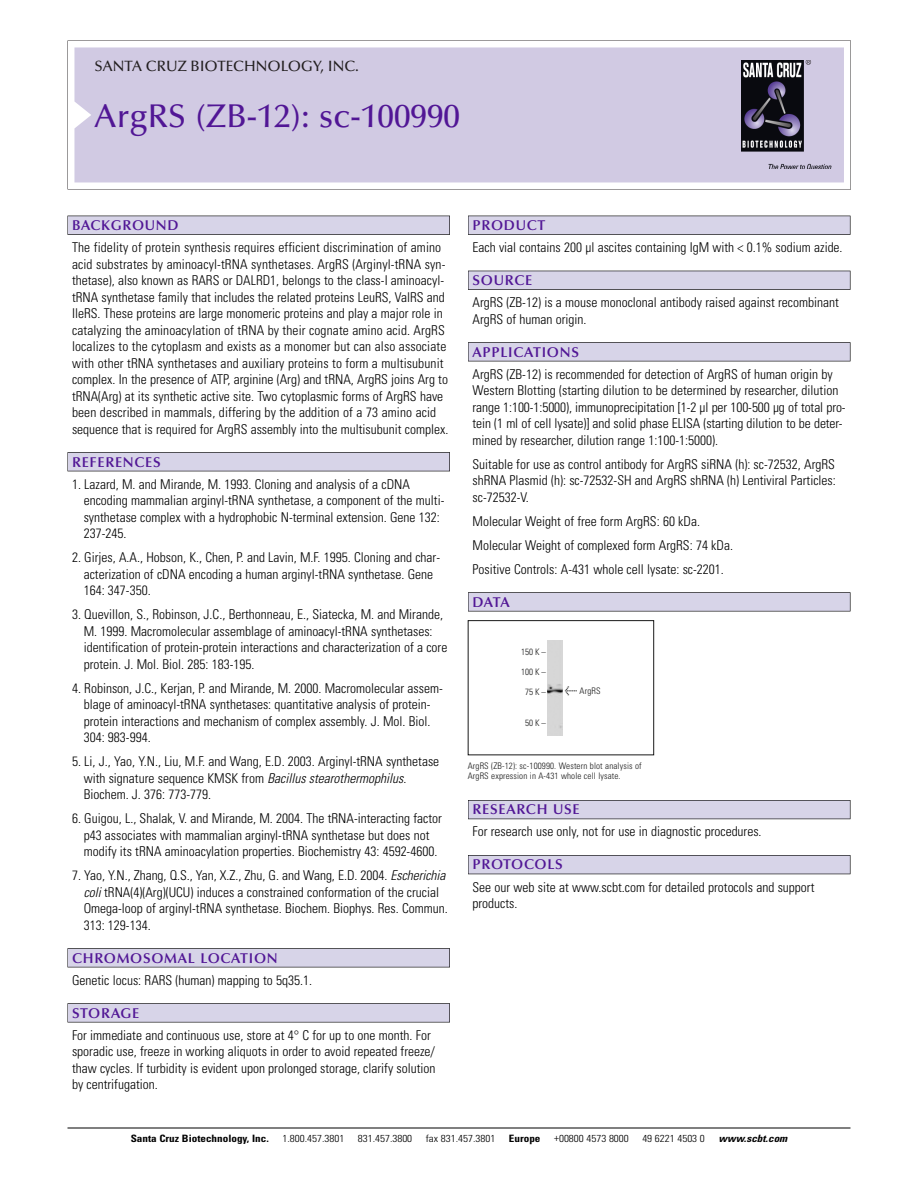
<style>
.page{position:relative;width:918px;height:1188px;background:#fff}
.page>*{position:absolute;margin:0;border:0;box-sizing:border-box;transform-origin:0 0}
.t1{font:500 33px "Optima";color:#511695}
.t2{font:500 15px "Optima";color:#231f20}
.t3{font:600 14.25px "Optima";letter-spacing:.05em;color:#511695}
.t4{font:300 condensed 13.5px/16.5px "Univers";color:#000}
.t5{font:300 condensed 10.2px "Univers";color:#000;scale:1.1 1}
.t6{font:700 condensed 10.2px "Univers";color:#000;scale:1.1 1}
.t7{font:italic 700 condensed 10.2px "Univers";color:#000;scale:1.1 1}
.t8{font:300 condensed 9px/10.5px "Univers";letter-spacing:.015em;color:#191919}
.s1{font-style:italic}
.s2{font-family:"Meta Plus";font-weight:400;font-stretch:normal;font-size:10.5px}
</style>
<div class="page">
<svg style="left:74px;top:41px;width:777px;height:148px"></svg>
<div style="left:74px;top:47px;width:770px;height:135px;background:#d1cae3"></div>
<img style="left:741px;top:60px;width:90px;height:108px">
<div style="left:68px;top:216px;width:382px;height:19px;background:#535256"></div>
<div style="left:68px;top:216px;width:381px;height:18px;background:#d7d4e8"></div>
<div style="left:68px;top:452px;width:382px;height:19px;background:#515155"></div>
<div style="left:68px;top:453px;width:381px;height:18px;background:#d7d4e8"></div>
<div style="left:68px;top:948px;width:382px;height:19px;background:#545357"></div>
<div style="left:68px;top:949px;width:381px;height:18px;background:#d7d4e8"></div>
<div style="left:68px;top:1003px;width:382px;height:19px;background:#575659"></div>
<div style="left:68px;top:1004px;width:381px;height:18px;background:#d7d4e8"></div>
<div style="left:468px;top:216px;width:382px;height:19px;background:#535256"></div>
<div style="left:468px;top:216px;width:382px;height:18px;background:#d7d4e8"></div>
<div style="left:468px;top:271px;width:382px;height:19px;background:#525156"></div>
<div style="left:468px;top:271px;width:382px;height:18px;background:#d7d4e8"></div>
<div style="left:468px;top:342px;width:382px;height:19px;background:#545357"></div>
<div style="left:468px;top:343px;width:382px;height:18px;background:#d7d4e8"></div>
<div style="left:468px;top:592px;width:382px;height:19px;background:#575659"></div>
<div style="left:468px;top:593px;width:382px;height:18px;background:#d7d4e8"></div>
<div style="left:468px;top:800px;width:382px;height:19px;background:#55545b"></div>
<div style="left:468px;top:801px;width:382px;height:18px;background:#d7d4e8"></div>
<div style="left:468px;top:855px;width:382px;height:19px;background:#525158"></div>
<div style="left:468px;top:856px;width:382px;height:18px;background:#d7d4e8"></div>
<hr style="left:68px;top:1128px;width:782px;height:1px;background:#000">
<div style="left:468px;top:620px;width:186px;height:135px;border:1px solid #191919"></div>
<img style="left:547px;top:640px;width:16px;height:95px">
<p class="t2" style="left:94px;top:60px;width:266px">SANTA CRUZ BIOTECHNOLOGY, INC.</p>
<p class="t1" style="left:94px;top:102px;width:367px">ArgRS (ZB-12): sc-100990</p>
<p class="t3" style="left:72px;top:219px;width:108px">BACKGROUND</p>
<p class="t4" style="left:72px;top:240px;width:378px">The fidelity of protein synthesis requires efficient discrimination of amino acid substrates by aminoacyl-tRNA synthetases. ArgRS (Arginyl-tRNA syn&shy;thetase), also known as RARS or DALRD1, belongs to the class-I aminoacyl&shy;tRNA synthetase family that includes the related proteins LeuRS, ValRS and IleRS. These proteins are large monomeric proteins and play a major role in catalyzing the aminoacylation of tRNA by their cognate amino acid. ArgRS localizes to the cytoplasm and exists as a monomer but can also associate with other tRNA synthetases and auxiliary proteins to form a multisubunit complex. In the presence of ATP, arginine (Arg) and tRNA, ArgRS joins Arg to tRNA(Arg) at its synthetic active site. Two cytoplasmic forms of ArgRS have been described in mammals, differing by the addition of a 73 amino acid sequence that is required for ArgRS assembly into the multisubunit complex.</p>
<p class="t3" style="left:72px;top:456px;width:90px">REFERENCES</p>
<p class="t4" style="left:84px;top:477px;width:362px;text-indent:-12px">1. Lazard, M. and Mirande, M. 1993. Cloning and analysis of a cDNA encoding mammalian arginyl-tRNA synthetase, a component of the multi&shy;synthetase complex with a hydrophobic N-terminal extension. Gene 132:<br>237-245.</p>
<p class="t4" style="left:84px;top:550px;width:358px;text-indent:-12px">2. Girjes, A.A., Hobson, K., Chen, P. and Lavin, M.F. 1995. Cloning and char&shy;acterization of cDNA encoding a human arginyl-tRNA synthetase. Gene<br>164: 347-350.</p>
<p class="t4" style="left:84px;top:607px;width:365px;text-indent:-12px">3. Quevillon, S., Robinson, J.C., Berthonneau, E., Siatecka, M. and Mirande, M. 1999. Macromolecular assemblage of aminoacyl-tRNA synthetases: identification of protein-protein interactions and characterization of a core protein. J. Mol. Biol. 285: 183-195.</p>
<p class="t4" style="left:84px;top:681px;width:361px;text-indent:-12px">4. Robinson, J.C., Kerjan, P. and Mirande, M. 2000. Macromolecular assem&shy;blage of aminoacyl-tRNA synthetases: quantitative analysis of protein&shy;protein interactions and mechanism of complex assembly. J. Mol. Biol.<br>304: 983-994.</p>
<p class="t4" style="left:84px;top:754px;width:357px;text-indent:-12px">5. Li, J., Yao, Y.N., Liu, M.F. and Wang, E.D. 2003. Arginyl-tRNA synthetase w i t h s i g n a t u r e s e q u e n c e K M S K f r o m <span class="s1">Bacillus stearothermophilus</span>.<br>Biochem. J. 376: 773-779.</p>
<p class="t4" style="left:72px;top:811px;width:371px;text-align:center">6. Guigou, L., Shalak, V. and Mirande, M. 2004. The tRNA-interacting factor p43 associates with mammalian arginyl-tRNA synthetase but does not modify its tRNA aminoacylation properties. Biochemistry 43: 4592-4600.</p>
<p class="t4" style="left:84px;top:868px;width:366px;text-indent:-12px">7. Yao, Y.N., Zhang, Q.S., Yan, X.Z., Zhu, G. and Wang, E.D. 2004. <span class="s1">Escherichia coli</span>tRNA(4)(Arg)(UCU) induces a constrained conformation of the crucial Omega-loop of arginyl-tRNA synthetase. Biochem. Biophys. Res. Commun.<br>313: 129-134.</p>
<p class="t3" style="left:72px;top:952px;width:207px">CHROMOSOMAL LOCATION</p>
<p class="t4" style="left:72px;top:973px;width:242px">Genetic locus: RARS (human) mapping to 5q35.1.</p>
<p class="t3" style="left:72px;top:1007px;width:69px">STORAGE</p>
<p class="t4" style="left:72px;top:1028px;width:365px">For immediate and continuous use, store at 4° C for up to one month. For sporadic use, freeze in working aliquots in order to avoid repeated freeze/ thaw cycles. If turbidity is evident upon prolonged storage, clarify solution by centrifugation.</p>
<p class="t3" style="left:473px;top:219px;width:74px">PRODUCT</p>
<p class="t4" style="left:473px;top:240px;width:372px">Each vial contains 200 µl ascites containing IgM with &lt; 0.1% sodium azide.</p>
<p class="t3" style="left:473px;top:274px;width:61px">SOURCE</p>
<p class="t4" style="left:473px;top:295px;width:368px">ArgRS (ZB-12) is a mouse monoclonal antibody raised against recombinant<br>ArgRS of human origin.</p>
<p class="t3" style="left:473px;top:346px;width:108px">APPLICATIONS</p>
<p class="t4" style="left:473px;top:367px;width:375px">ArgRS (ZB-12) is recommended for detection of ArgRS of human origin by Western Blotting (starting dilution to be determined by researcher, dilution range 1:100-1:5000), immunoprecipitation [1-2 µl per 100-500 µg of total pro&shy;tein (1 ml of cell lysate)] and solid phase ELISA (starting dilution to be deter&shy;mined by researcher, dilution range 1:100-1:5000).</p>
<p class="t4" style="left:473px;top:457px;width:365px;text-align:justify">Suitable for use as control antibody for ArgRS siRNA (h): sc-72532, ArgRS shRNA Plasmid (h): sc-72532-SH and ArgRS shRNA (h) Lentiviral Particles: sc-72532-V.</p>
<p class="t4" style="left:473px;top:514px;width:229px">Molecular Weight of free form ArgRS: 60 kDa.</p>
<p class="t4" style="left:473px;top:538px;width:262px">Molecular Weight of complexed form ArgRS: 74 kDa.</p>
<p class="t4" style="left:473px;top:562px;width:253px">Positive Controls: A-431 whole cell lysate: sc-2201.</p>
<p class="t3" style="left:473px;top:596px;width:39px">DATA</p>
<p class="t8" style="left:521px;top:647px;width:26px">150 K –</p>
<p class="t8" style="left:521px;top:667px;width:26px">100 K –</p>
<p class="t8" style="left:525px;top:688px;width:22px">75 K –</p>
<p class="t8" style="left:525px;top:719px;width:22px">50 K –</p>
<p class="t8" style="left:565px;top:687px;width:37px"><span class="s2">&lt;</span> ArgRS</p>
<p class="t8" style="left:468px;top:761px;width:175px">ArgRS (ZB-12): sc-100990. Western blot analysis of<br>ArgRS expression in A-431 whole cell lysate.</p>
<p class="t3" style="left:473px;top:804px;width:109px">RESEARCH USE</p>
<p class="t4" style="left:473px;top:825px;width:291px">For research use only, not for use in diagnostic procedures.</p>
<p class="t3" style="left:473px;top:859px;width:92px">PROTOCOLS</p>
<p class="t4" style="left:473px;top:880px;width:343px">See our web site at www.scbt.com for detailed protocols and support products.</p>
<p class="t6" style="left:131px;top:1135px;width:127px">Santa Cruz Biotechnology, Inc.</p>
<p class="t5" style="left:282px;top:1135px;width:58px">1.800.457.3801</p>
<p class="t5" style="left:358px;top:1135px;width:51px">831.457.3800</p>
<p class="t5" style="left:426px;top:1135px;width:65px">fax 831.457.3801</p>
<p class="t6" style="left:509px;top:1135px;width:30px">Europe</p>
<p class="t5" style="left:554px;top:1135px;width:69px">+00800 4573 8000</p>
<p class="t5" style="left:642px;top:1135px;width:58px">49 6221 4503 0</p>
<p class="t7" style="left:719px;top:1135px;width:66px">www.scbt.com</p>
</div>
